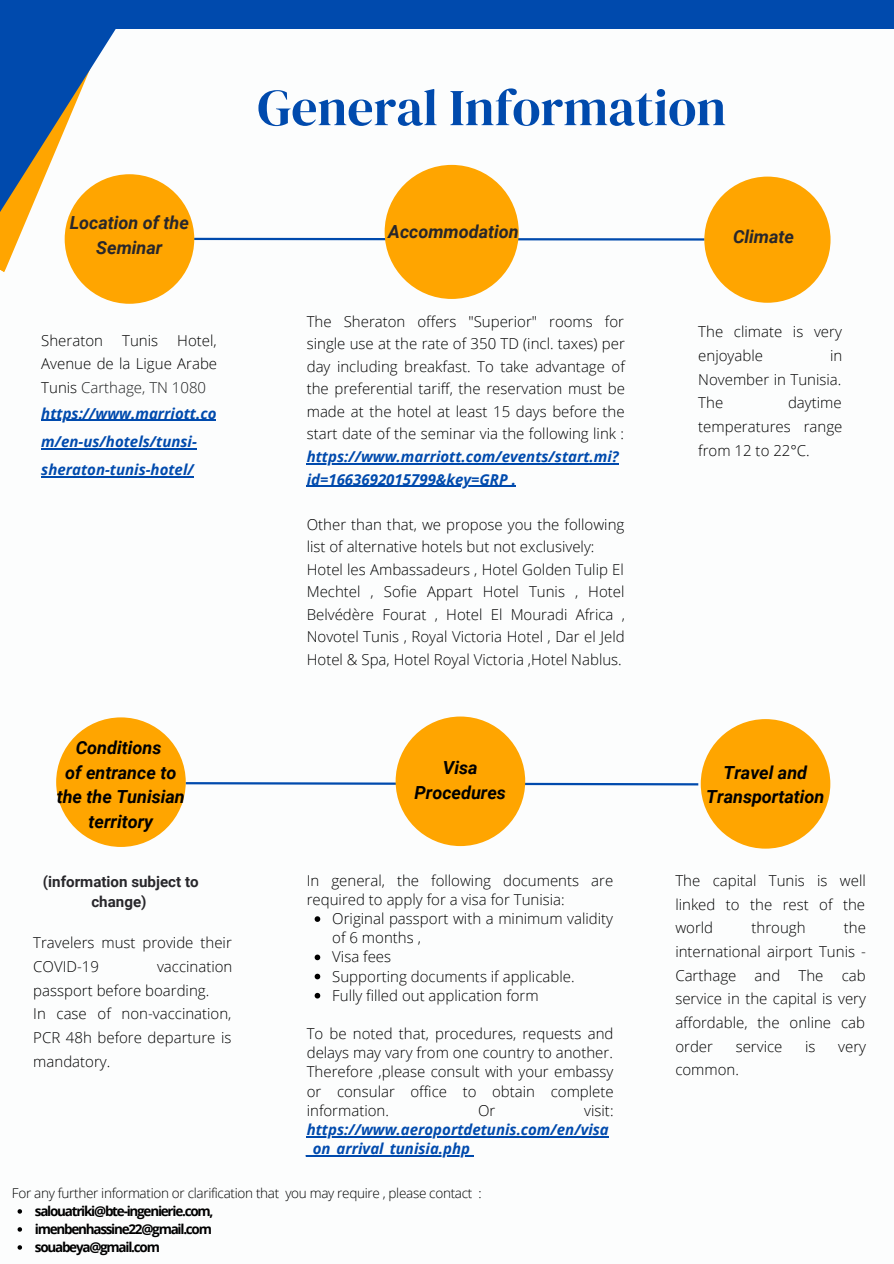
<style>
.page{position:relative;width:894px;height:1264px;background:#fff}
.page>*{position:absolute;margin:0;border:0;box-sizing:border-box;transform-origin:0 0}
.t1{font:51.6px "DM Serif Display";color:#004aad}
.t2{font:italic 700 18px/24.8px "Roboto";color:#000;text-align:center}
.t3{font:italic 700 18px/24.8px "Roboto";color:#28272b;text-align:center}
.t4{font:700 15.15px/20.2px "Roboto";color:#28272b;text-align:center}
.t5{font:300 15px/23.7px "Open Sans";color:#000;text-align:justify}
.t6{font:italic 700 15px/28.2px "Open Sans";color:#004aad}
.t7{font:700 13.5px/18px "Open Sans";letter-spacing:-.095em;color:#000;text-align:justify}
.t8{font:300 13.5px "Open Sans";letter-spacing:-.02em;color:#000}
.s1{color:#1f2122}
</style>
<div class="page">
<svg style="left:0;top:0;width:156px;height:272px"></svg>
<div style="left:106px;top:0;width:787px;height:29px;background:#004aad"></div>
<hr style="left:306px;top:463px;width:312px;height:1px;background:#004aad">
<hr style="left:306px;top:485px;width:210px;height:2px;background:#004aad">
<svg style="left:314px;top:916px;width:6px;height:5px"></svg>
<svg style="left:314px;top:954px;width:6px;height:6px"></svg>
<svg style="left:314px;top:973px;width:6px;height:6px"></svg>
<svg style="left:314px;top:992px;width:6px;height:6px"></svg>
<hr style="left:306px;top:1135px;width:302px;height:2px;background:#004aad">
<hr style="left:306px;top:1155px;width:164px;height:1px;background:#004aad">
<hr style="left:41px;top:420px;width:175px;height:1px;background:#004aad">
<hr style="left:41px;top:448px;width:156px;height:1px;background:#004aad">
<hr style="left:41px;top:476px;width:153px;height:1px;background:#004aad">
<svg style="left:194px;top:237px;width:510px;height:5px"></svg>
<div style="left:384px;top:165px;width:134px;height:134px;background:#ffa500;border-radius:50%"></div>
<div style="left:65px;top:174px;width:129px;height:130px;background:#ffa500;border-radius:50%"></div>
<div style="left:704px;top:177px;width:126px;height:126px;background:#ffa500;border-radius:50%"></div>
<svg style="left:186px;top:781px;width:513px;height:5px"></svg>
<div style="left:56px;top:717px;width:130px;height:130px;background:#ffa500;border-radius:50%"></div>
<div style="left:395px;top:716px;width:130px;height:130px;background:#ffa500;border-radius:50%"></div>
<div style="left:700px;top:719px;width:130px;height:129px;background:#ffa500;border-radius:50%"></div>
<svg style="left:18px;top:1209px;width:4px;height:4px"></svg>
<svg style="left:18px;top:1227px;width:4px;height:4px"></svg>
<svg style="left:18px;top:1245px;width:4px;height:4px"></svg>
<h1 class="t1" style="left:257px;top:72px;width:470px">General Information</h1>
<p class="t3" style="left:70px;top:210px;width:121px">Location of the<br>Seminar</p>
<p class="t5" style="left:41px;top:328px;width:177px;text-indent:136px">Hotel, Avenue de la Ligue Arabe Tunis <span class="s1">Carthage, TN 1080</span></p>
<p class="t6" style="left:41px;top:399px;width:177px">https://www.marriott.co m/en-us/hotels/tunsi&shy;sheraton-tunis-hotel/</p>
<p class="t5" style="left:41px;top:328px;width:63px">Sheraton</p>
<p class="t5" style="left:122px;top:328px;width:37px">Tunis</p>
<p class="t2" style="left:57px;top:735px;width:130px">Conditions<br>of entrance to the the Tunisian territory</p>
<p class="t4" style="left:43px;top:871px;width:157px">(information subject to change)</p>
<p class="t5" style="left:33px;top:930px;width:200px">Travelers must provide their<br>COVID-19</p>
<p class="t5" style="left:33px;top:954px;width:201px;text-align:left;text-indent:124px">vaccination passport before boarding.<br>In case of non-vaccination,<br>PCR 48h before departure is mandatory.</p>
<p class="t3" style="left:388px;top:219px;width:132px">Accommodation</p>
<p class="t3" style="left:732px;top:225px;width:63px">Climate</p>
<p class="t5" style="left:306px;top:310px;width:319px;line-height:22.5px">The Sheraton offers "Superior" rooms for single use at the rate of 350 TD (incl. taxes) per day including breakfast. To take advantage of the preferential tariff, the reservation must be made at the hotel at least 15 days before the start date of the seminar via the following link :</p>
<p class="t6" style="left:306px;top:445px;width:313px;line-height:22.5px">https://www.marriott.com/events/start.mi? id=1663692015799&amp;key=GRP .</p>
<p class="t5" style="left:306px;top:512px;width:319px;line-height:22.5px;text-align:left">Other than that, we propose you the following list of alternative hotels but not exclusively:<br>Hotel les Ambassadeurs , Hotel Golden Tulip El Mechtel , Sofie Appart Hotel Tunis , Hotel Belvédère Fourat , Hotel El Mouradi Africa , Novotel Tunis , Royal Victoria Hotel , Dar el Jeld Hotel &amp; Spa, Hotel Royal Victoria ,Hotel Nablus.</p>
<p class="t5" style="left:698px;top:319px;width:145px">The climate is very enjoyable</p>
<p class="t5" style="left:698px;top:343px;width:145px;text-indent:132px">in November in Tunisia.<br>The</p>
<p class="t5" style="left:698px;top:390px;width:146px;text-indent:90px">daytime temperatures range from 12 to 22°C.</p>
<p class="t2" style="left:414px;top:756px;width:93px">Visa<br>Procedures</p>
<p class="t2" style="left:706px;top:760px;width:119px">Travel and<br>Transportation</p>
<p class="t5" style="left:306px;top:870px;width:308px;line-height:19.2px">In general, the following documents are required to apply for a visa for Tunisia:</p>
<p class="t5" style="left:332px;top:908px;width:282px;line-height:19.2px;text-align:left">Original passport with a minimum validity of 6 months ,<br>Visa fees<br>Supporting documents if applicable.<br>Fully filled out application form</p>
<p class="t5" style="left:306px;top:1023px;width:308px;line-height:19.2px">To be noted that, procedures, requests and delays may vary from one country to another.<br>Therefore ,please consult with your embassy or consular office to obtain complete information.</p>
<p class="t5" style="left:478px;top:1097px;width:19px">Or</p>
<p class="t5" style="left:584px;top:1097px;width:31px">visit:</p>
<p class="t6" style="left:306px;top:1119px;width:303px;line-height:19.2px">https://www.aeroportdetunis.com/en/visa _on_arrival_tunisia.php</p>
<p class="t5" style="left:675px;top:868px;width:192px">The capital Tunis is well linked to the rest of the world</p>
<p class="t5" style="left:675px;top:915px;width:192px;text-indent:168px">the international airport Tunis - Carthage and The cab service in the capital is very affordable, the online cab order</p>
<p class="t5" style="left:751px;top:915px;width:56px">through</p>
<p class="t5" style="left:735px;top:1033px;width:48px">service</p>
<p class="t5" style="left:804px;top:1033px;width:12px">is</p>
<p class="t5" style="left:838px;top:1033px;width:29px">very</p>
<p class="t5" style="left:675px;top:1057px;width:65px">common.</p>
<p class="t8" style="left:12px;top:1183px;width:471px">For any further information or clarification that you may require , please contact :</p>
<p class="t7" style="left:35px;top:1201px;width:180px">salouatriki@bte-ingenierie.com, imenbenhassine22@gmail.com souabeya@gmail.com</p>
</div>
